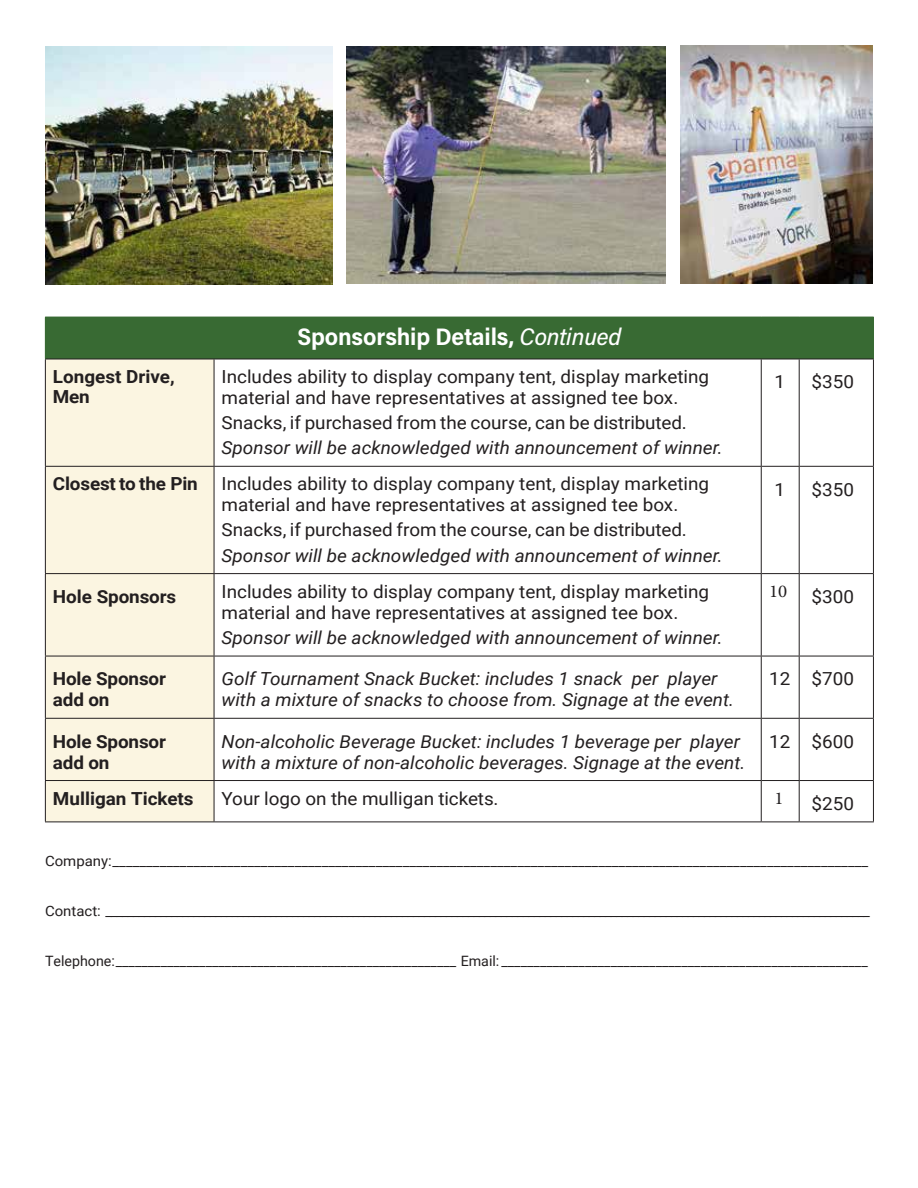
<style>
.page{position:relative;width:918px;height:1188px;background:#fff}
.page>*{position:absolute;margin:0;border:0;box-sizing:border-box;transform-origin:0 0}
.Table_head_left{font:700 24px "Acumin Pro Semi Cond";letter-spacing:-.005em;color:#fff}
.Table_body{font:18px/20.9px "Roboto";color:#231f20;scale:1.05 1}
.Table_body-2{font:italic 18px/20.9px "Roboto";color:#231f20;scale:1.05 1}
.Table_body-3{font:700 18px/20.9px "Roboto";letter-spacing:-.01em;color:#231f20;scale:1.05 1}
.Table_body-4{font:18px "Minion Pro";color:#231f20;scale:1.05 1}
.Body_Text{font:14.25px "Roboto";color:#231f20;scale:1.05 1}
.Body_Text-2{font:14.25px "Roboto";color:#231f20}
.s1{font-weight:500;font-style:italic}
</style>
<div class="page">
<div style="left:45px;top:317px;width:828px;height:42px;background:#386a33"></div>
<div style="left:46px;top:360px;width:168px;height:462px;background:#fbf5e1"></div>
<hr style="left:45px;top:359px;width:169px;height:1px;background:#231f20">
<hr style="left:45px;top:359px;width:1px;height:107px;background:#231f20">
<hr style="left:214px;top:359px;width:547px;height:1px;background:#231f20">
<hr style="left:214px;top:359px;width:1px;height:107px;background:#231f20">
<hr style="left:761px;top:359px;width:38px;height:1px;background:#231f20">
<hr style="left:761px;top:359px;width:1px;height:107px;background:#231f20">
<hr style="left:799px;top:359px;width:75px;height:1px;background:#231f20">
<hr style="left:799px;top:359px;width:1px;height:107px;background:#231f20">
<hr style="left:873px;top:359px;width:1px;height:107px;background:#231f20">
<hr style="left:45px;top:466px;width:169px;height:1px;background:#231f20">
<hr style="left:45px;top:467px;width:1px;height:106px;background:#231f20">
<hr style="left:214px;top:466px;width:547px;height:1px;background:#231f20">
<hr style="left:214px;top:467px;width:1px;height:106px;background:#231f20">
<hr style="left:761px;top:466px;width:38px;height:1px;background:#231f20">
<hr style="left:761px;top:467px;width:1px;height:106px;background:#231f20">
<hr style="left:799px;top:466px;width:75px;height:1px;background:#231f20">
<hr style="left:799px;top:467px;width:1px;height:106px;background:#231f20">
<hr style="left:873px;top:467px;width:1px;height:106px;background:#231f20">
<hr style="left:45px;top:573px;width:169px;height:1px;background:#231f20">
<hr style="left:45px;top:574px;width:1px;height:82px;background:#231f20">
<hr style="left:214px;top:573px;width:547px;height:1px;background:#231f20">
<hr style="left:214px;top:574px;width:1px;height:82px;background:#231f20">
<hr style="left:761px;top:573px;width:38px;height:1px;background:#231f20">
<hr style="left:761px;top:574px;width:1px;height:82px;background:#231f20">
<hr style="left:799px;top:573px;width:75px;height:1px;background:#231f20">
<hr style="left:799px;top:574px;width:1px;height:82px;background:#231f20">
<hr style="left:873px;top:574px;width:1px;height:82px;background:#231f20">
<hr style="left:45px;top:656px;width:169px;height:1px;background:#231f20">
<hr style="left:45px;top:656px;width:1px;height:62px;background:#231f20">
<hr style="left:214px;top:656px;width:547px;height:1px;background:#231f20">
<hr style="left:214px;top:656px;width:1px;height:62px;background:#231f20">
<hr style="left:761px;top:656px;width:38px;height:1px;background:#231f20">
<hr style="left:761px;top:656px;width:1px;height:62px;background:#231f20">
<hr style="left:799px;top:656px;width:75px;height:1px;background:#231f20">
<hr style="left:799px;top:656px;width:1px;height:62px;background:#231f20">
<hr style="left:873px;top:656px;width:1px;height:62px;background:#231f20">
<hr style="left:45px;top:718px;width:169px;height:1px;background:#231f20">
<hr style="left:45px;top:719px;width:1px;height:61px;background:#231f20">
<hr style="left:214px;top:718px;width:547px;height:1px;background:#231f20">
<hr style="left:214px;top:719px;width:1px;height:61px;background:#231f20">
<hr style="left:761px;top:718px;width:38px;height:1px;background:#231f20">
<hr style="left:761px;top:719px;width:1px;height:61px;background:#231f20">
<hr style="left:799px;top:718px;width:75px;height:1px;background:#231f20">
<hr style="left:799px;top:719px;width:1px;height:61px;background:#231f20">
<hr style="left:873px;top:719px;width:1px;height:61px;background:#231f20">
<hr style="left:45px;top:780px;width:169px;height:1px;background:#231f20">
<hr style="left:45px;top:781px;width:1px;height:41px;background:#231f20">
<hr style="left:214px;top:780px;width:547px;height:1px;background:#231f20">
<hr style="left:214px;top:781px;width:1px;height:41px;background:#231f20">
<hr style="left:761px;top:780px;width:38px;height:1px;background:#231f20">
<hr style="left:761px;top:781px;width:1px;height:41px;background:#231f20">
<hr style="left:799px;top:780px;width:75px;height:1px;background:#231f20">
<hr style="left:799px;top:781px;width:1px;height:41px;background:#231f20">
<hr style="left:873px;top:781px;width:1px;height:41px;background:#231f20">
<hr style="left:45px;top:822px;width:169px;height:1px;background:#231f20">
<hr style="left:214px;top:822px;width:547px;height:1px;background:#231f20">
<hr style="left:761px;top:822px;width:38px;height:1px;background:#231f20">
<hr style="left:799px;top:822px;width:75px;height:1px;background:#231f20">
<hr style="left:873px;top:317px;width:1px;height:42px;background:#386a33">
<img style="left:680px;top:45px;width:193px;height:239px">
<img style="left:347px;top:46px;width:318px;height:238px">
<img style="left:45px;top:46px;width:287px;height:239px">
<p class="Table_head_left" style="left:297px;top:320px;width:326px">Sponsorship Details, <span class="s1">Continued</span></p>
<p class="Table_body-3" style="left:53px;top:366px;width:118px;line-height:19.6px">Longest Drive,<br>Men</p>
<p class="Table_body" style="left:222px;top:365px;width:466px">Includes ability to display company tent, display marketing material and have representatives at assigned tee box.</p>
<p class="Table_body" style="left:222px;top:411px;width:445px">Snacks, if purchased from the course, can be distributed.</p>
<p class="Table_body-2" style="left:222px;top:437px;width:479px">Sponsor will be acknowledged with announcement of winner.</p>
<p class="Table_body-3" style="left:53px;top:473px;width:139px">Closest to the Pin</p>
<p class="Table_body" style="left:222px;top:473px;width:466px">Includes ability to display company tent, display marketing material and have representatives at assigned tee box.</p>
<p class="Table_body" style="left:222px;top:519px;width:445px">Snacks, if purchased from the course, can be distributed.</p>
<p class="Table_body-2" style="left:222px;top:544px;width:479px">Sponsor will be acknowledged with announcement of winner.</p>
<p class="Table_body-3" style="left:53px;top:585px;width:119px">Hole Sponsors</p>
<p class="Table_body" style="left:222px;top:580px;width:466px">Includes ability to display company tent, display marketing material and have representatives at assigned tee box.</p>
<p class="Table_body-2" style="left:222px;top:627px;width:479px">Sponsor will be acknowledged with announcement of winner.</p>
<p class="Table_body" style="left:774px;top:371px;width:12px">1</p>
<p class="Table_body" style="left:812px;top:371px;width:42px">$350</p>
<p class="Table_body" style="left:774px;top:478px;width:12px">1</p>
<p class="Table_body" style="left:812px;top:478px;width:42px">$350</p>
<p class="Table_body-4" style="left:769px;top:579px;width:19px">10</p>
<p class="Table_body" style="left:812px;top:585px;width:42px">$300</p>
<p class="Table_body-3" style="left:53px;top:668px;width:109px">Hole Sponsor add on</p>
<p class="Table_body-2" style="left:222px;top:668px;width:490px">Golf Tournament Snack Bucket: includes 1 snack per player with a mixture of snacks to choose from. Signage at the event.</p>
<p class="Table_body" style="left:769px;top:668px;width:22px">12</p>
<p class="Table_body" style="left:812px;top:668px;width:42px">$700</p>
<p class="Table_body-3" style="left:53px;top:730px;width:109px">Hole Sponsor add on</p>
<p class="Table_body-2" style="left:222px;top:730px;width:500px">Non-alcoholic Beverage Bucket: includes 1 beverage per player with a mixture of non-alcoholic beverages. Signage at the event.</p>
<p class="Table_body" style="left:769px;top:730px;width:22px">12</p>
<p class="Table_body" style="left:812px;top:730px;width:42px">$600</p>
<p class="Table_body-3" style="left:53px;top:787px;width:135px">Mulligan Tickets</p>
<p class="Table_body" style="left:222px;top:787px;width:265px">Your logo on the mulligan tickets.</p>
<p class="Table_body-4" style="left:774px;top:786px;width:10px">1</p>
<p class="Table_body" style="left:812px;top:792px;width:42px">$250</p>
<p class="Body_Text" style="left:45px;top:851px;width:786px">Company:________________________________________________________________________________________________________________</p>
<p class="Body_Text" style="left:45px;top:901px;width:787px">Contact: ___________________________________________________________________________________________________________________________________________</p>
<p class="Body_Text-2" style="left:45px;top:951px;width:824px">Telephone: _____________________________________________________ Email: _________________________________________________________</p>
</div>
